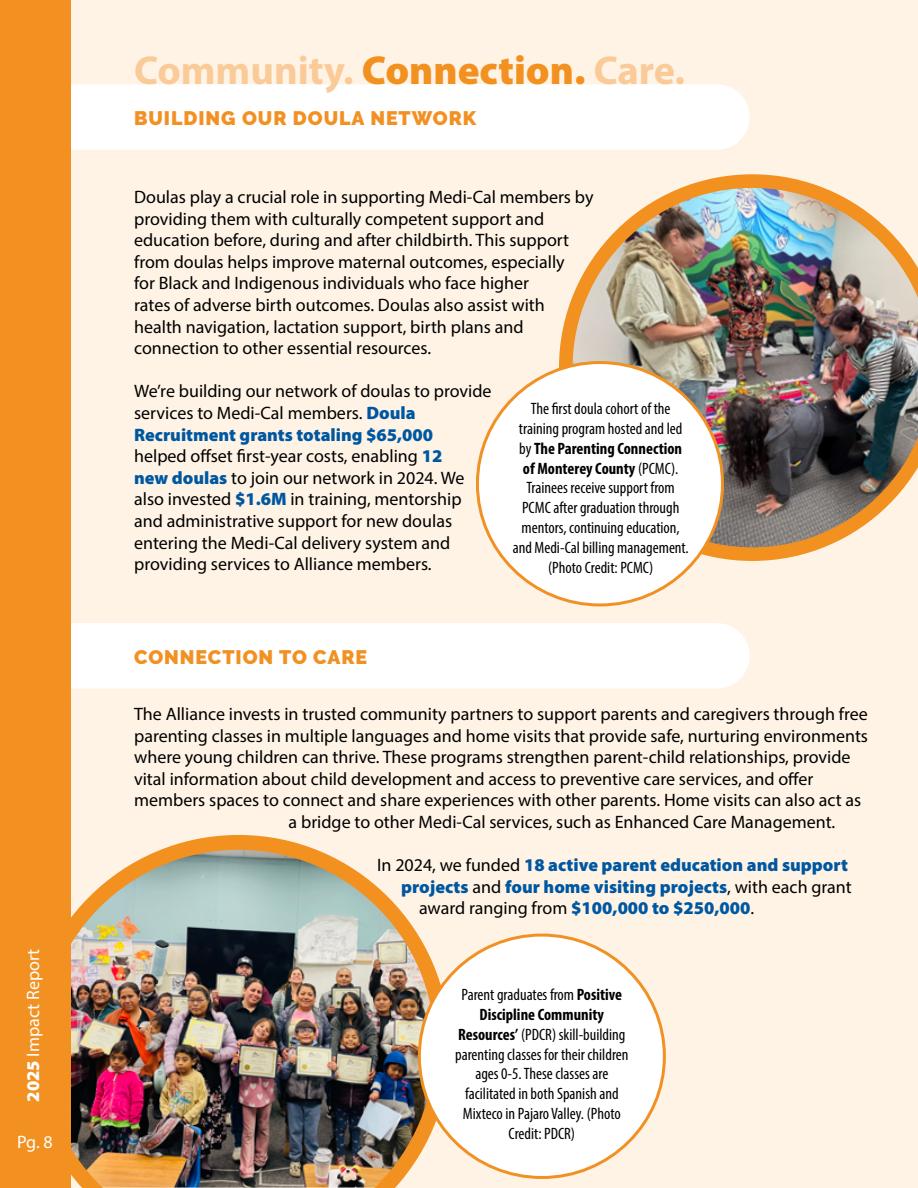
<style>
.page{position:relative;width:918px;height:1188px;background:#fef3e5}
.page>*{position:absolute;margin:0;border:0;box-sizing:border-box;transform-origin:0 0}
.t1{font:700 40.5px "Myriad Pro";color:#facb98}
.t2{font:900 19.5px "Raleway";letter-spacing:.05em;color:#f29123}
.t3{font:18px/21.6px "Myriad Pro";color:#000}
.t4{font:900 18px "Myriad Pro";color:#0057a1}
.t5{font:18px "Myriad Pro";color:#fff}
.t6{font:condensed 16.5px/19.8px "Myriad Pro";color:#000;text-align:center}
.s1{font-weight:900}
.s2{font-weight:900;color:#f29120}
.s3{font-weight:900;color:#0057a1}
.s4{font-weight:700}
.s5{font-weight:400;color:#000}
</style>
<div class="page">
<div style="left:70px;top:84px;width:680px;height:66px;background:#fff"></div>
<img style="left:559px;top:174px;width:359px;height:387px">
<img style="left:70px;top:835px;width:380px;height:353px">
<div style="left:477px;top:363px;width:245px;height:242px;background:#fff;border-radius:50%"></div>
<div style="left:70px;top:623px;width:680px;height:66px;background:#fff"></div>
<div style="left:0;top:0;width:70px;height:1188px;background:#f29122"></div>
<div style="left:419px;top:935px;width:245px;height:243px;background:#fff;border-radius:50%"></div>
<p class="t5" style="left:22px;top:1102px;width:154px;rotate:-90deg"><span class="s1">2025</span> Impact Report</p>
<p class="t5" style="left:17px;top:1130px;width:37px">Pg. 8</p>
<p class="t1" style="left:134px;top:44px;width:553px">Community. <span class="s2">Connection.</span> Care.</p>
<p class="t2" style="left:134px;top:107px;width:344px">BUILDING OUR DOULA NETWORK</p>
<p class="t3" style="left:134px;top:186px;width:461px">Doulas play a crucial role in supporting Medi-Cal members by providing them with culturally competent support and education before, during and after childbirth. This support from doulas helps improve maternal outcomes, especially<br>for Black and Indigenous individuals who face higher<br>rates of adverse birth outcomes. Doulas also assist with health navigation, lactation support, birth plans and connection to other essential resources.</p>
<p class="t3" style="left:134px;top:380px;width:359px">We’re building our network of doulas to provide services to Medi-Cal members. <span class="s3">Doula Recruitment grants totaling $65,000<br></span>helped offset first-year costs, enabling <span class="s3">12<br>new doulas</span> to join our network in 2024. We also invested <span class="s3">$1.6M</span> in training, mentorship and administrative support for new doulas entering the Medi-Cal delivery system and providing services to Alliance members.</p>
<p class="t6" style="left:513px;top:399px;width:178px">The first doula cohort of the training program hosted and led by <span class="s4">The Parenting Connection of Monterey County</span> (PCMC).<br>Trainees receive support from<br>PCMC after graduation through mentors, continuing education, and Medi-Cal billing management. (Photo Credit: PCMC)</p>
<p class="t2" style="left:134px;top:646px;width:235px">CONNECTION TO CARE</p>
<p class="t3" style="left:134px;top:703px;width:735px">The Alliance invests in trusted community partners to support parents and caregivers through free</p>
<p class="t3" style="left:134px;top:724px;width:735px">parenting classes in multiple languages and home visits that provide safe, nurturing environments</p>
<p class="t3" style="left:134px;top:746px;width:718px">where young children can thrive. These programs strengthen parent-child relationships, provide</p>
<p class="t3" style="left:134px;top:768px;width:681px">vital information about child development and access to preventive care services, and offer</p>
<p class="t3" style="left:134px;top:789px;width:729px">members spaces to connect and share experiences with other parents. Home visits can also act as</p>
<p class="t3" style="left:289px;top:811px;width:548px">a bridge to other Medi-Cal services, such as Enhanced Care Management.</p>
<p class="t4" style="left:377px;top:853px;width:472px"><span class="s5">In 2024, we funded</span> 18 active parent education and support</p>
<p class="t4" style="left:401px;top:875px;width:452px">projects <span class="s5">and</span> four home visiting projects<span class="s5">, with each grant</span></p>
<p class="t4" style="left:419px;top:896px;width:337px"><span class="s5">award ranging from</span> $100,000 to $250,000<span class="s5">.</span></p>
<p class="t6" style="left:455px;top:985px;width:175px">Parent graduates from <span class="s4">Positive<br>Discipline Community<br>Resources’</span> (PDCR) skill-building parenting classes for their children ages 0-5. These classes are facilitated in both Spanish and<br>Mixteco in Pajaro Valley. (Photo<br>Credit: PDCR)</p>
</div>
